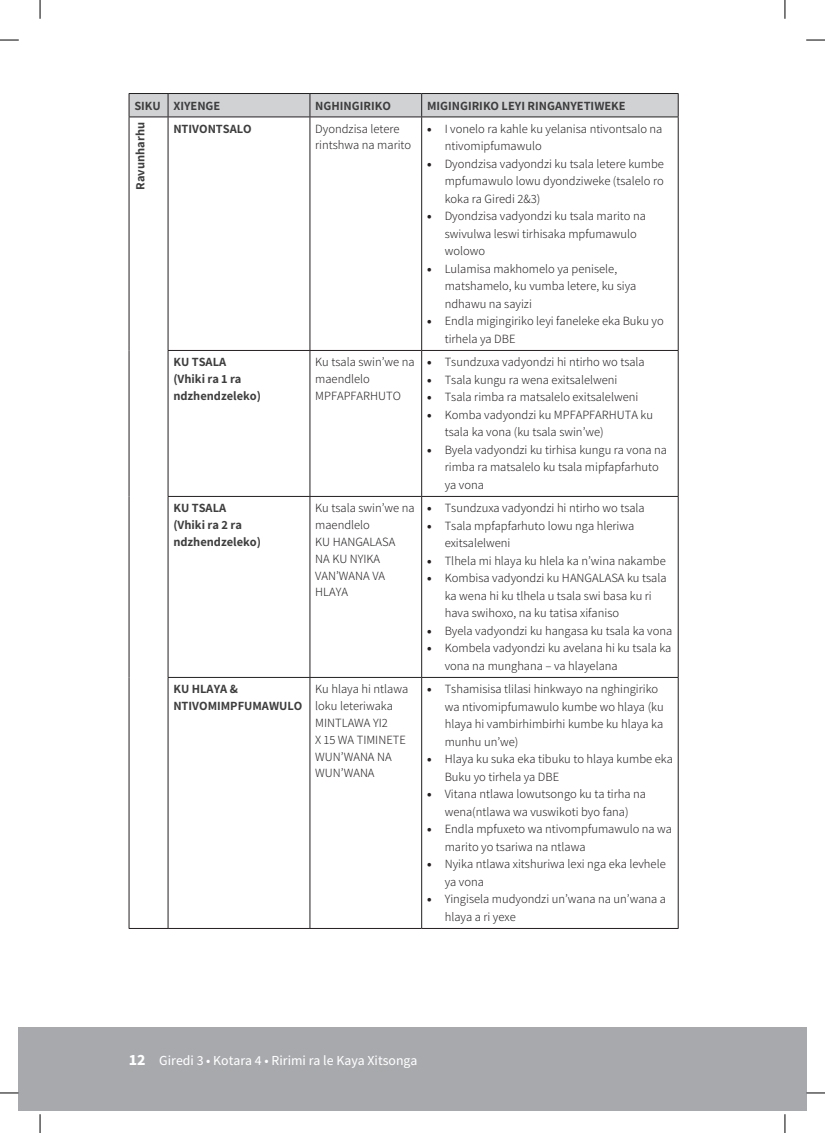
<style>
.page{position:relative;width:825px;height:1133px;background:#fff}
.page>*{position:absolute;margin:0;border:0;box-sizing:border-box;transform-origin:0 0}
.t1{font:500 13.75px "Assistant";color:#fff}
.t2{font:300 12.5px/17.5px "Assistant";color:#231f20}
.t3{font:700 12.5px/16.9px "Assistant";color:#3e3e3f}
.s1{font-weight:800}
.s2{font-family:"Noto Sans JP";font-weight:900}
</style>
<div class="page">
<div style="left:784px;top:1027px;width:21px;height:83px;background:#a8a9ad"></div>
<div style="left:19px;top:1027px;width:765px;height:83px;background:#a8a9ad"></div>
<svg style="left:167px;top:118px;width:254px;height:810px"></svg>
<hr style="left:309px;top:117px;width:1px;height:233px;background:#231f20">
<hr style="left:168px;top:350px;width:142px;height:1px;background:#231f20">
<hr style="left:310px;top:350px;width:111px;height:1px;background:#231f20">
<hr style="left:309px;top:351px;width:1px;height:145px;background:#231f20">
<hr style="left:421px;top:350px;width:257px;height:1px;background:#231f20">
<hr style="left:168px;top:496px;width:142px;height:1px;background:#231f20">
<hr style="left:310px;top:496px;width:111px;height:1px;background:#231f20">
<hr style="left:309px;top:496px;width:1px;height:181px;background:#231f20">
<hr style="left:421px;top:496px;width:257px;height:1px;background:#231f20">
<hr style="left:168px;top:677px;width:142px;height:1px;background:#231f20">
<hr style="left:310px;top:677px;width:111px;height:1px;background:#231f20">
<hr style="left:309px;top:677px;width:1px;height:251px;background:#231f20">
<hr style="left:421px;top:677px;width:257px;height:1px;background:#231f20">
<svg style="left:129px;top:93px;width:549px;height:24px;background:#c4c4c6"></svg>
<hr style="left:168px;top:117px;width:142px;height:1px;background:#231f20">
<hr style="left:310px;top:117px;width:111px;height:1px;background:#231f20">
<hr style="left:168px;top:928px;width:142px;height:1px;background:#231f20">
<hr style="left:310px;top:928px;width:111px;height:1px;background:#231f20">
<hr style="left:421px;top:117px;width:257px;height:1px;background:#231f20">
<hr style="left:421px;top:117px;width:1px;height:233px;background:#231f20">
<hr style="left:677px;top:117px;width:1px;height:233px;background:#231f20">
<hr style="left:421px;top:351px;width:1px;height:145px;background:#231f20">
<hr style="left:677px;top:351px;width:1px;height:145px;background:#231f20">
<hr style="left:421px;top:496px;width:1px;height:181px;background:#231f20">
<hr style="left:677px;top:496px;width:1px;height:181px;background:#231f20">
<hr style="left:421px;top:677px;width:1px;height:251px;background:#231f20">
<hr style="left:677px;top:677px;width:1px;height:251px;background:#231f20">
<hr style="left:421px;top:928px;width:257px;height:1px;background:#231f20">
<hr style="left:129px;top:117px;width:39px;height:1px;background:#231f20">
<hr style="left:129px;top:117px;width:1px;height:233px;background:#231f20">
<hr style="left:168px;top:117px;width:1px;height:233px;background:#231f20">
<hr style="left:129px;top:350px;width:1px;height:146px;background:#231f20">
<hr style="left:168px;top:351px;width:1px;height:145px;background:#231f20">
<hr style="left:129px;top:496px;width:1px;height:181px;background:#231f20">
<hr style="left:168px;top:496px;width:1px;height:181px;background:#231f20">
<hr style="left:129px;top:677px;width:1px;height:251px;background:#231f20">
<hr style="left:168px;top:677px;width:1px;height:251px;background:#231f20">
<hr style="left:129px;top:928px;width:39px;height:1px;background:#231f20">
<svg style="left:0;top:39px;width:19px;height:2px"></svg>
<svg style="left:806px;top:39px;width:18px;height:2px"></svg>
<svg style="left:0;top:1092px;width:19px;height:1px"></svg>
<svg style="left:805px;top:1092px;width:19px;height:1px"></svg>
<svg style="left:39px;top:0;width:2px;height:19px"></svg>
<svg style="left:39px;top:1114px;width:2px;height:18px"></svg>
<svg style="left:784px;top:0;width:1px;height:19px"></svg>
<svg style="left:784px;top:1114px;width:1px;height:18px"></svg>
<p class="t3" style="left:134px;top:97px;width:87px">SIKU XIYENGE</p>
<p class="t3" style="left:315px;top:97px;width:77px">NGHINGIRIKO</p>
<p class="t3" style="left:427px;top:97px;width:200px">MIGINGIRIKO LEYI RINGANYETIWEKE</p>
<p class="t3" style="left:131px;top:190px;width:69px;rotate:-90deg">Ravunharhu</p>
<p class="t3" style="left:173px;top:119px;width:80px">NTIVONTSALO</p>
<p class="t2" style="left:315px;top:119px;width:97px;line-height:16.9px">Dyondzisa letere rintshwa na marito</p>
<p class="t2" style="left:444px;top:119px;width:219px;text-indent:-18px"><span class="s1">•</span> I vonelo ra kahle ku yelanisa ntivontsalo na ntivomipfumawulo</p>
<p class="t2" style="left:444px;top:154px;width:220px;text-align:justify;text-indent:-18px"><span class="s1">•</span> Dyondzisa vadyondzi ku tsala letere kumbe mpfumawulo lowu dyondziweke (tsalelo ro koka ra Giredi 2&amp;3)</p>
<p class="t2" style="left:444px;top:206px;width:203px;text-indent:-18px"><span class="s1">•</span> Dyondzisa vadyondzi ku tsala marito na swivulwa leswi tirhisaka mpfumawulo wolowo</p>
<p class="t2" style="left:444px;top:259px;width:193px;text-indent:-18px"><span class="s1">•</span> Lulamisa makhomelo ya penisele, matshamelo, ku vumba letere, ku siya ndhawu na sayizi</p>
<p class="t2" style="left:444px;top:311px;width:220px;text-indent:-18px"><span class="s1">•</span> Endla migingiriko leyi faneleke eka Buku yo tirhela ya DBE</p>
<p class="t3" style="left:173px;top:353px;width:89px">KU TSALA (Vhiki ra 1 ra ndzhendzeleko)</p>
<p class="t2" style="left:315px;top:353px;width:101px;line-height:16.9px">Ku tsala swin’we na maendlelo<br>MPFAPFARHUTO</p>
<p class="t2" style="left:427px;top:352px;width:219px"><span class="s1">•</span> Tsundzuxa vadyondzi hi ntirho wo tsala</p>
<p class="t2" style="left:427px;top:370px;width:192px"><span class="s1">•</span> Tsala kungu ra wena exitsalelweni</p>
<p class="t2" style="left:427px;top:387px;width:213px"><span class="s1">•</span> Tsala rimba ra matsalelo exitsalelweni</p>
<p class="t2" style="left:444px;top:405px;width:210px;text-indent:-18px"><span class="s1">•</span> Komba vadyondzi ku MPFAPFARHUTA ku tsala ka vona (ku tsala swin’we)</p>
<p class="t2" style="left:444px;top:440px;width:224px;text-indent:-18px"><span class="s1">•</span> Byela vadyondzi ku tirhisa kungu ra vona na rimba ra matsalelo ku tsala mipfapfarhuto ya vona</p>
<p class="t3" style="left:173px;top:499px;width:89px">KU TSALA (Vhiki ra 2 ra ndzhendzeleko)</p>
<p class="t2" style="left:315px;top:499px;width:101px;line-height:16.9px">Ku tsala swin’we na maendlelo<br>KU HANGALASA<br>NA KU NYIKA<br>VAN’WANA VA<br>HLAYA</p>
<p class="t2" style="left:427px;top:498px;width:219px"><span class="s1">•</span> Tsundzuxa vadyondzi hi ntirho wo tsala</p>
<p class="t2" style="left:444px;top:516px;width:191px;text-indent:-18px"><span class="s1">•</span> Tsala mpfapfarhuto lowu nga hleriwa exitsalelweni</p>
<p class="t2" style="left:427px;top:551px;width:240px"><span class="s1">•</span> Tlhela mi hlaya ku hlela ka n’wina nakambe</p>
<p class="t2" style="left:444px;top:568px;width:223px;text-indent:-18px"><span class="s1">•</span> Kombisa vadyondzi ku HANGALASA ku tsala ka wena hi ku tlhela u tsala swi basa ku ri hava swihoxo, na ku tatisa xifaniso</p>
<p class="t2" style="left:427px;top:621px;width:247px"><span class="s1">•</span> Byela vadyondzi ku hangasa ku tsala ka vona</p>
<p class="t2" style="left:444px;top:638px;width:228px;text-indent:-18px"><span class="s1">•</span> Kombela vadyondzi ku avelana hi ku tsala ka vona na munghana – va hlayelana</p>
<p class="t3" style="left:173px;top:680px;width:130px">KU HLAYA &amp;<br>NTIVOMIMPFUMAWULO</p>
<p class="t2" style="left:315px;top:679px;width:94px;line-height:16.9px">Ku hlaya hi ntlawa loku leteriwaka<br>MINTLAWA YI2<br>X 15 WA TIMINETE<br>WUN’WANA NA<br>WUN’WANA</p>
<p class="t2" style="left:444px;top:679px;width:220px;text-indent:-18px"><span class="s1">•</span> Tshamisisa tlilasi hinkwayo na nghingiriko wa ntivomipfumawulo kumbe wo hlaya (ku hlaya hi vambirhimbirhi kumbe ku hlaya ka munhu un’we)</p>
<p class="t2" style="left:444px;top:749px;width:229px;text-indent:-18px"><span class="s1">•</span> Hlaya ku suka eka tibuku to hlaya kumbe eka<br>Buku yo tirhela ya DBE</p>
<p class="t2" style="left:427px;top:784px;width:220px;text-align:center"><span class="s1">•</span> Vitana ntlawa lowutsongo ku ta tirha na wena(ntlawa wa vuswikoti byo fana)</p>
<p class="t2" style="left:444px;top:819px;width:229px;text-indent:-18px"><span class="s1">•</span> Endla mpfuxeto wa ntivompfumawulo na wa marito yo tsariwa na ntlawa</p>
<p class="t2" style="left:444px;top:854px;width:222px;text-indent:-18px"><span class="s1">•</span> Nyika ntlawa xitshuriwa lexi nga eka levhele ya vona</p>
<p class="t2" style="left:444px;top:889px;width:223px;text-indent:-18px"><span class="s1">•</span> Yingisela mudyondzi un’wana na un’wana a hlaya a ri yexe</p>
<p class="t1" style="left:129px;top:1050px;width:290px"><span class="s2">12</span> Giredi 3 • Kotara 4 • Ririmi ra le Kaya Xitsonga</p>
</div>
